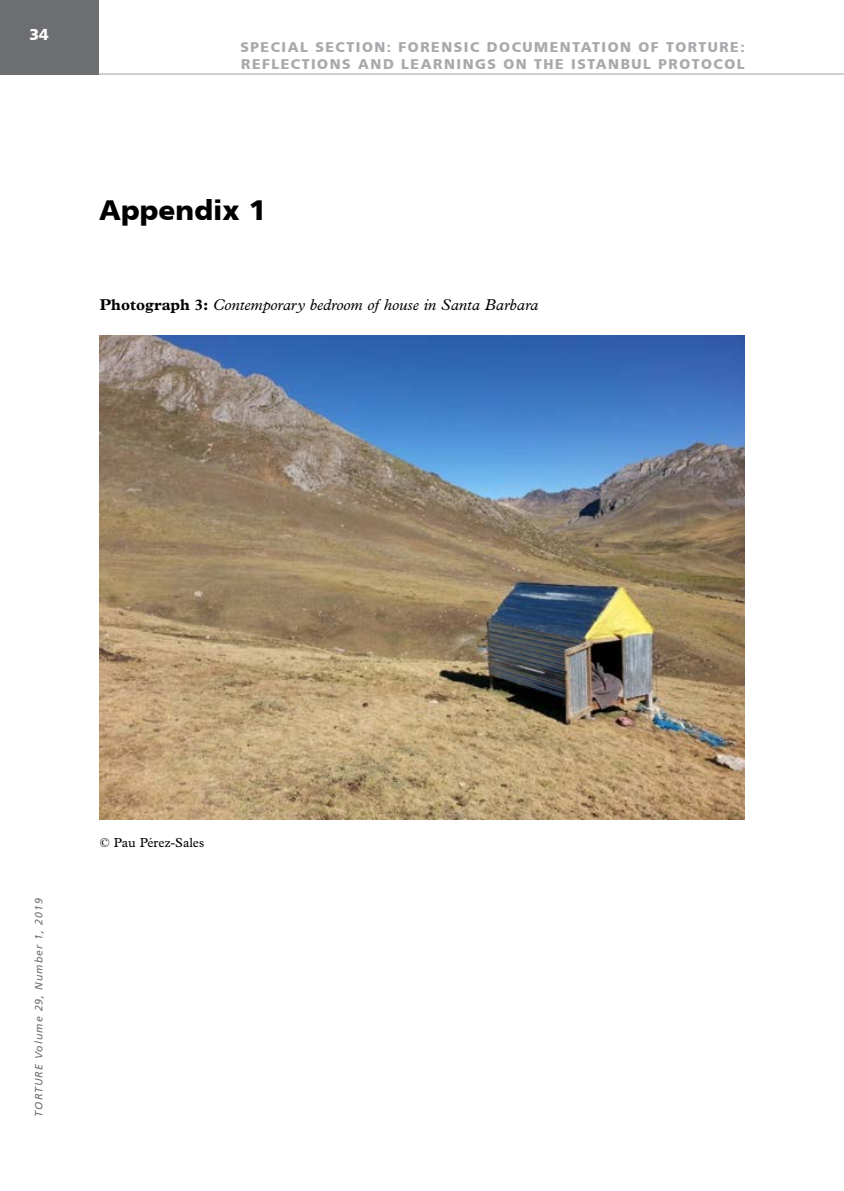
<style>
.page{position:relative;width:844px;height:1191px;background:#fff}
.page>*{position:absolute;margin:0;border:0;box-sizing:border-box;transform-origin:0 0}
.t1{font:900 28px "Frutiger CE";color:#000}
.t2{font:italic 15.75px "Plantin Std";color:#000}
.t3{font:900 15.75px "Frutiger CE";color:#fff}
.t4{font:900 14px/16.8px "Frutiger CE";letter-spacing:.11em;color:#a7a9ac}
.t5{font:13.12px "Plantin Std";color:#000}
.t6{font:italic 10.5px "Frutiger";letter-spacing:.1em;color:#6d6e71}
.s1{font-weight:700;font-style:normal}
</style>
<div class="page">
<div style="left:0;top:0;width:99px;height:74px;background:#6d6e71"></div>
<hr style="left:99px;top:74px;width:744px;height:1px;background:#bcbec0">
<img style="left:99px;top:335px;width:645px;height:484px">
<p class="t3" style="left:30px;top:26px;width:21px">34</p>
<p class="t4" style="left:240px;top:39px;width:505px">SPECIAL SECTION: FORENSIC DOCUMENTATION OF TORTURE:<br>REFLECTIONS AND LEARNINGS ON THE ISTANBUL PROTOCOL</p>
<h1 class="t1" style="left:99px;top:193px;width:168px">Appendix 1</h1>
<p class="t2" style="left:100px;top:296px;width:440px"><span class="s1">Photograph 3:</span> Contemporary bedroom of house in Santa Barbara</p>
<p class="t6" style="left:33px;top:1116px;width:220px;rotate:-90deg">TORTURE Volume 29, Number 1, 2019</p>
<p class="t5" style="left:100px;top:835px;width:106px">© Pau Pérez-Sales</p>
</div>
